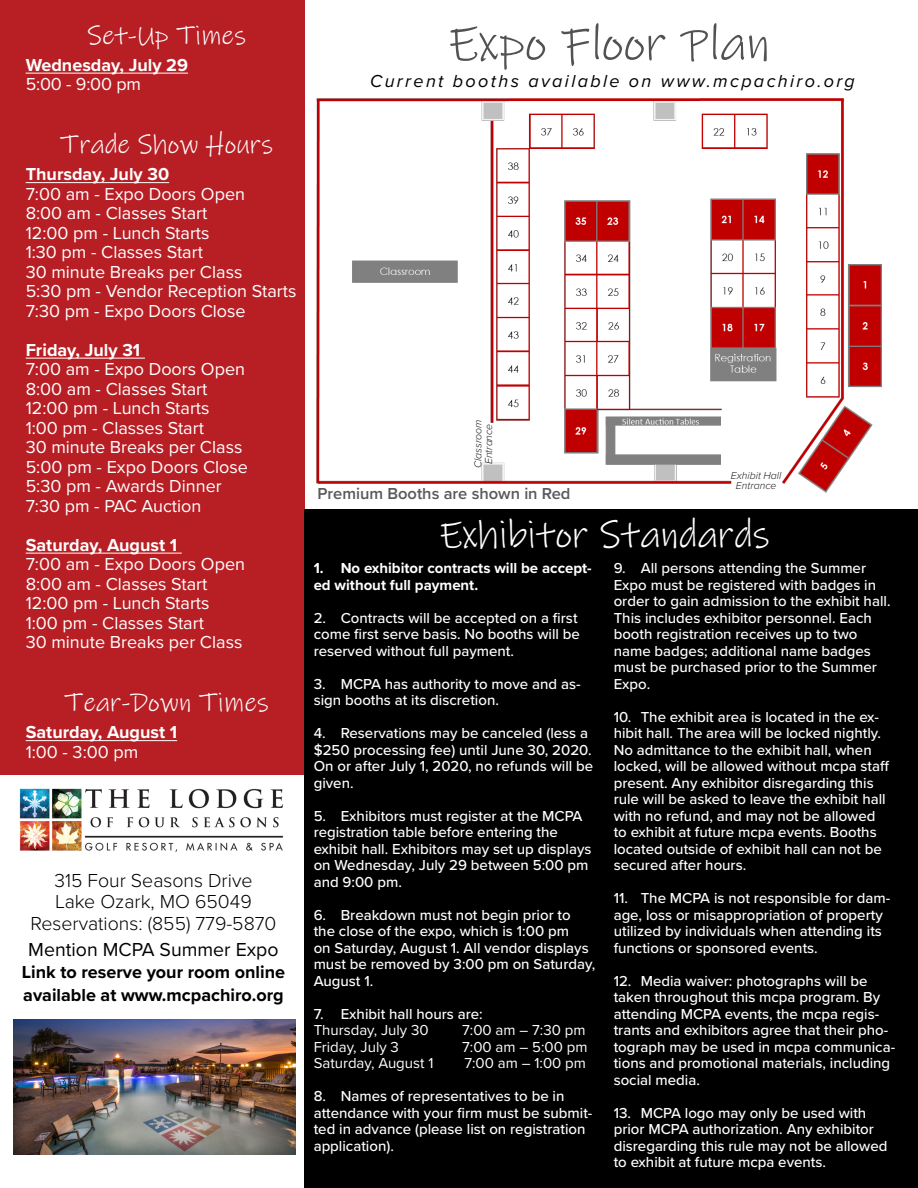
<style>
.page{position:relative;width:918px;height:1188px;background:#fff}
.page>*{position:absolute;margin:0;border:0;box-sizing:border-box;transform-origin:0 0}
.t1{font:51px "Ink Free";color:#535252}
.t2{font:39px "Ink Free";color:#fff}
.t3{font:27px "Ink Free";color:#fff}
.t4{font:300 19.5px "Proxima Nova";color:#010000}
.t5{font:19.5px "Proxima Nova";color:#010000}
.t6{font:18px "Proxima Nova";color:#fff}
.t7{font:700 18px "Proxima Nova";color:#fff}
.t8{font:700 18px/22.5px "Proxima Nova";color:#010000}
.t9{font:italic 18px "Proxima Nova";letter-spacing:.13em;color:#010000}
.t10{font:600 16.5px "Proxima Nova";color:#59585e}
.t11{font:500 15px/16.5px "Proxima Nova";color:#fff}
.Standards_List_spaci{font:15px "Proxima Nova";color:#fff}
.t12{font:700 15px/16.5px "Proxima Nova";color:#fff}
.t13{font:italic 300 10.5px "Proxima Nova";color:#231f20}
.s1{color:#fff}
</style>
<div class="page">
<img style="left:317px;top:98px;width:565px;height:395px">
<div style="left:0;top:0;width:304px;height:774px;background:#b81f25"></div>
<div style="left:304px;top:509px;width:614px;height:679px;background:#010000"></div>
<hr style="left:26px;top:73px;width:162px;height:1px;background:#fff">
<hr style="left:26px;top:182px;width:143px;height:1px;background:#fff">
<hr style="left:26px;top:358px;width:119px;height:1px;background:#fff">
<hr style="left:26px;top:553px;width:156px;height:1px;background:#fff">
<hr style="left:26px;top:740px;width:151px;height:1px;background:#fff">
<img style="left:14px;top:1020px;width:282px;height:135px">
<img style="left:19px;top:788px;width:265px;height:65px">
<p class="t3" style="left:87px;top:19px;width:160px">Set-Up Times</p>
<p class="t7" style="left:26px;top:51px;width:164px">Wednesday, July 29</p>
<p class="t6" style="left:26px;top:71px;width:117px">5:00 - 9:00 pm</p>
<p class="t3" style="left:60px;top:129px;width:214px">Trade Show Hours</p>
<p class="t7" style="left:26px;top:161px;width:145px">Thursday, July 30</p>
<p class="t6" style="left:26px;top:180px;width:221px">7:00 am - Expo Doors Open</p>
<p class="t6" style="left:26px;top:200px;width:183px">8:00 am - Classes Start</p>
<p class="t6" style="left:26px;top:219px;width:185px">12:00 pm - Lunch Starts</p>
<p class="t6" style="left:26px;top:239px;width:179px">1:30 pm - Classes Start</p>
<p class="t6" style="left:26px;top:258px;width:218px">30 minute Breaks per Class</p>
<p class="t6" style="left:26px;top:278px;width:272px">5:30 pm - Vendor Reception Starts</p>
<p class="t6" style="left:26px;top:297px;width:222px">7:30 pm - Expo Doors Close</p>
<p class="t7" style="left:26px;top:336px;width:116px">Friday, July 31</p>
<p class="t6" style="left:26px;top:356px;width:221px">7:00 am - Expo Doors Open</p>
<p class="t6" style="left:26px;top:375px;width:183px">8:00 am - Classes Start</p>
<p class="t6" style="left:26px;top:395px;width:185px">12:00 pm - Lunch Starts</p>
<p class="t6" style="left:26px;top:414px;width:180px">1:00 pm - Classes Start</p>
<p class="t6" style="left:26px;top:434px;width:218px">30 minute Breaks per Class</p>
<p class="t6" style="left:26px;top:453px;width:224px">5:00 pm - Expo Doors Close</p>
<p class="t6" style="left:26px;top:473px;width:198px">5:30 pm - Awards Dinner</p>
<p class="t6" style="left:26px;top:492px;width:177px">7:30 pm - PAC Auction</p>
<p class="t7" style="left:26px;top:531px;width:153px">Saturday, August 1</p>
<p class="t6" style="left:26px;top:551px;width:221px">7:00 am - Expo Doors Open</p>
<p class="t6" style="left:26px;top:570px;width:183px">8:00 am - Classes Start</p>
<p class="t6" style="left:26px;top:590px;width:185px">12:00 pm - Lunch Starts</p>
<p class="t6" style="left:26px;top:609px;width:180px">1:00 pm - Classes Start</p>
<p class="t6" style="left:26px;top:629px;width:218px">30 minute Breaks per Class</p>
<p class="t3" style="left:64px;top:687px;width:206px">Tear-Down Times</p>
<p class="t7" style="left:26px;top:719px;width:153px">Saturday, August 1</p>
<p class="t6" style="left:26px;top:738px;width:114px">1:00 - 3:00 pm</p>
<p class="t4" style="left:55px;top:866px;width:199px">315 Four Seasons Drive</p>
<p class="t4" style="left:55px;top:887px;width:198px">Lake Ozark, MO 65049</p>
<p class="t4" style="left:31px;top:909px;width:247px">Reservations: (855) 779-5870</p>
<p class="t5" style="left:28px;top:935px;width:252px">Mention MCPA Summer Expo</p>
<p class="t8" style="left:22px;top:961px;width:265px">Link to reserve your room online available at www.mcpachiro.org</p>
<p class="t1" style="left:448px;top:13px;width:323px">Expo Floor Plan</p>
<p class="t9" style="left:363px;top:67px;width:493px"><span class="s1">(</span>Current booths available on www.mcpachiro.org</p>
<p class="t13" style="left:470px;top:468px;width:50px;rotate:-90deg">Classroom</p>
<p class="t13" style="left:481px;top:464px;width:42px;rotate:-90deg">Entrance</p>
<p class="t10" style="left:317px;top:481px;width:255px">Premium Booths are shown in Red</p>
<p class="t13" style="left:731px;top:467px;width:52px">Exhibit Hall</p>
<p class="t13" style="left:736px;top:478px;width:42px">Entrance</p>
<p class="t2" style="left:439px;top:512px;width:332px">Exhibitor Standards</p>
<p class="t12" style="left:314px;top:560px;width:280px">1. No exhibitor contracts will be accept&shy;ed without full payment.</p>
<p class="t11" style="left:314px;top:609px;width:268px">2. Contracts will be accepted on a first come first serve basis. No booths will be reserved without full payment.</p>
<p class="t11" style="left:314px;top:675px;width:268px">3. MCPA has authority to move and as&shy;sign booths at its discretion.</p>
<p class="t11" style="left:314px;top:725px;width:281px">4. Reservations may be canceled (less a $250 processing fee) until June 30, 2020.<br>On or after July 1, 2020, no refunds will be given.</p>
<p class="t11" style="left:314px;top:807px;width:279px">5. Exhibitors must register at the MCPA registration table before entering the exhibit hall. Exhibitors may set up displays on Wednesday, July 29 between 5:00 pm and 9:00 pm.</p>
<p class="t11" style="left:314px;top:906px;width:283px">6. Breakdown must not begin prior to the close of the expo, which is 1:00 pm<br>on Saturday, August 1. All vendor displays must be removed by 3:00 pm on Saturday,<br>August 1.</p>
<p class="t11" style="left:314px;top:1005px;width:171px">7. Exhibit hall hours are:</p>
<p class="Standards_List_spaci" style="left:314px;top:1019px;width:116px">Thursday, July 30</p>
<p class="Standards_List_spaci" style="left:462px;top:1019px;width:125px">7:00 am – 7:30 pm</p>
<p class="Standards_List_spaci" style="left:314px;top:1036px;width:87px">Friday, July 3</p>
<p class="Standards_List_spaci" style="left:462px;top:1036px;width:127px">7:00 am – 5:00 pm</p>
<p class="Standards_List_spaci" style="left:314px;top:1052px;width:121px">Saturday, August 1</p>
<p class="Standards_List_spaci" style="left:464px;top:1052px;width:123px">7:00 am – 1:00 pm</p>
<p class="t11" style="left:314px;top:1088px;width:280px">8. Names of representatives to be in attendance with your firm must be submit&shy;ted in advance (please list on registration application).</p>
<p class="t11" style="left:614px;top:560px;width:278px">9. All persons attending the Summer Expo must be registered with badges in order to gain admission to the exhibit hall.<br>This includes exhibitor personnel. Each booth registration receives up to two name badges; additional name badges must be purchased prior to the Summer Expo.</p>
<p class="t11" style="left:614px;top:708px;width:277px">10. The exhibit area is located in the ex&shy;hibit hall. The area will be locked nightly.<br>No admittance to the exhibit hall, when locked, will be allowed without mcpa staff present. Any exhibitor disregarding this rule will be asked to leave the exhibit hall with no refund, and may not be allowed to exhibit at future mcpa events. Booths located outside of exhibit hall can not be secured after hours.</p>
<p class="t11" style="left:614px;top:890px;width:278px">11. The MCPA is not responsible for dam&shy;age, loss or misappropriation of property utilized by individuals when attending its functions or sponsored events.</p>
<p class="t11" style="left:614px;top:972px;width:283px">12. Media waiver: photographs will be taken throughout this mcpa program. By attending MCPA events, the mcpa regis&shy;trants and exhibitors agree that their pho&shy;tograph may be used in mcpa communica&shy;tions and promotional materials, including social media.</p>
<p class="t11" style="left:614px;top:1104px;width:275px">13. MCPA logo may only be used with prior MCPA authorization. Any exhibitor disregarding this rule may not be allowed to exhibit at future mcpa events.</p>
</div>
